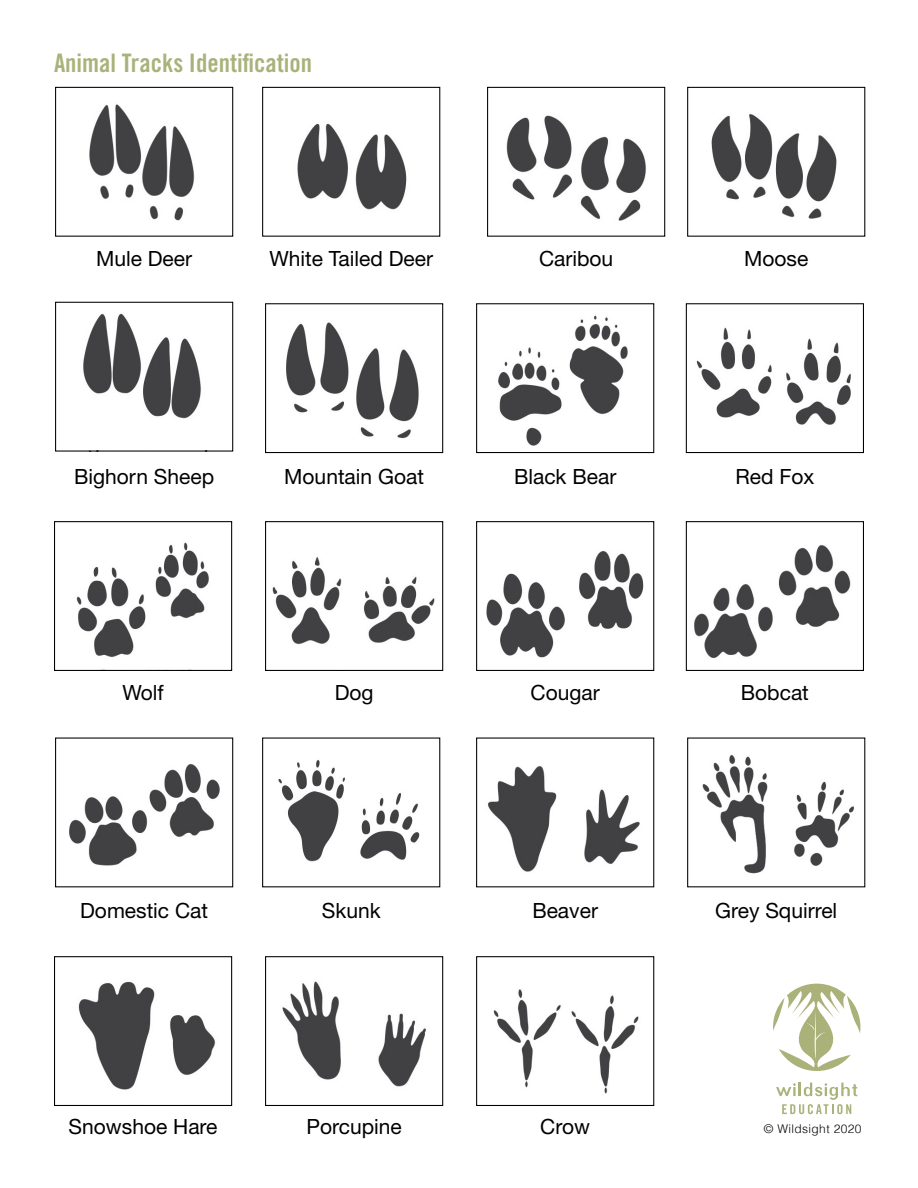
<style>
.page{position:relative;width:918px;height:1188px;background:#fff}
.page>*{position:absolute;margin:0;border:0;box-sizing:border-box;transform-origin:0 0}
.t1{font:25.5px "Trade Gothic LT Std Bd Cn 20";color:#aab27b}
.t2{font:21px "Helvetica Neue";color:#000}
.t3{font:300 12px "Helvetica";letter-spacing:.03em;color:#000}
</style>
<div class="page">
<svg style="left:773px;top:984px;width:87px;height:87px"></svg>
<svg style="left:776px;top:1083px;width:81px;height:31px"></svg>
<img style="left:286px;top:322px;width:133px;height:116px">
<div style="left:265px;top:303px;width:178px;height:150px;border:1px solid #000"></div>
<img style="left:498px;top:315px;width:130px;height:131px">
<div style="left:476px;top:303px;width:178px;height:150px;border:1px solid #000"></div>
<img style="left:696px;top:327px;width:155px;height:98px">
<div style="left:686px;top:303px;width:178px;height:150px;border:1px solid #000"></div>
<img style="left:89px;top:104px;width:106px;height:117px">
<div style="left:55px;top:87px;width:178px;height:150px;border:1px solid #000"></div>
<img style="left:711px;top:114px;width:126px;height:105px">
<div style="left:687px;top:87px;width:178px;height:150px;border:1px solid #000"></div>
<img style="left:297px;top:123px;width:110px;height:87px">
<div style="left:262px;top:87px;width:178px;height:150px;border:1px solid #000"></div>
<img style="left:506px;top:115px;width:140px;height:106px">
<div style="left:487px;top:87px;width:178px;height:150px;border:1px solid #000"></div>
<img style="left:702px;top:755px;width:152px;height:119px">
<img style="left:278px;top:760px;width:142px;height:102px">
<img style="left:487px;top:766px;width:153px;height:106px">
<div style="left:476px;top:738px;width:178px;height:149px;border:1px solid #000"></div>
<img style="left:69px;top:764px;width:151px;height:102px">
<div style="left:55px;top:738px;width:178px;height:149px;border:1px solid #000"></div>
<img style="left:282px;top:981px;width:144px;height:106px">
<div style="left:265px;top:956px;width:178px;height:150px;border:1px solid #000"></div>
<img style="left:78px;top:982px;width:138px;height:108px">
<div style="left:54px;top:956px;width:178px;height:150px;border:1px solid #000"></div>
<img style="left:493px;top:989px;width:146px;height:105px">
<div style="left:476px;top:956px;width:178px;height:150px;border:1px solid #000"></div>
<img style="left:272px;top:557px;width:163px;height:88px">
<div style="left:265px;top:521px;width:178px;height:150px;border:1px solid #000"></div>
<img style="left:486px;top:551px;width:158px;height:107px">
<div style="left:476px;top:521px;width:178px;height:150px;border:1px solid #000"></div>
<img style="left:76px;top:542px;width:133px;height:116px">
<div style="left:54px;top:521px;width:178px;height:150px;border:1px solid #000"></div>
<img style="left:694px;top:544px;width:157px;height:114px">
<div style="left:686px;top:521px;width:178px;height:150px;border:1px solid #000"></div>
<img style="left:83px;top:313px;width:118px;height:106px">
<div style="left:55px;top:302px;width:178px;height:150px;border:1px solid #000"></div>
<p class="t1" style="left:54px;top:48px;width:260px">Animal Tracks Identification</p>
<p class="t2" style="left:96px;top:243px;width:98px">Mule Deer</p>
<p class="t2" style="left:269px;top:243px;width:165px">White Tailed Deer</p>
<p class="t2" style="left:539px;top:243px;width:76px">Caribou</p>
<p class="t2" style="left:744px;top:243px;width:66px">Moose</p>
<p class="t2" style="left:74px;top:461px;width:142px">Bighorn Sheep</p>
<p class="t2" style="left:284px;top:461px;width:141px">Mountain Goat</p>
<p class="t2" style="left:514px;top:461px;width:104px">Black Bear</p>
<p class="t2" style="left:735px;top:461px;width:80px">Red Fox</p>
<p class="t2" style="left:123px;top:678px;width:43px">Wolf</p>
<p class="t2" style="left:335px;top:678px;width:40px">Dog</p>
<p class="t2" style="left:531px;top:678px;width:71px">Cougar</p>
<p class="t2" style="left:741px;top:678px;width:70px">Bobcat</p>
<p class="t2" style="left:80px;top:896px;width:129px">Domestic Cat</p>
<p class="t2" style="left:322px;top:896px;width:60px">Skunk</p>
<p class="t2" style="left:532px;top:896px;width:67px">Beaver</p>
<p class="t2" style="left:715px;top:896px;width:124px">Grey Squirrel</p>
<p class="t2" style="left:69px;top:1111px;width:150px">Snowshoe Hare</p>
<p class="t2" style="left:306px;top:1111px;width:97px">Porcupine</p>
<p class="t2" style="left:540px;top:1111px;width:51px">Crow</p>
<p class="t3" style="left:764px;top:1119px;width:99px">© Wildsight 2020</p>
</div>
